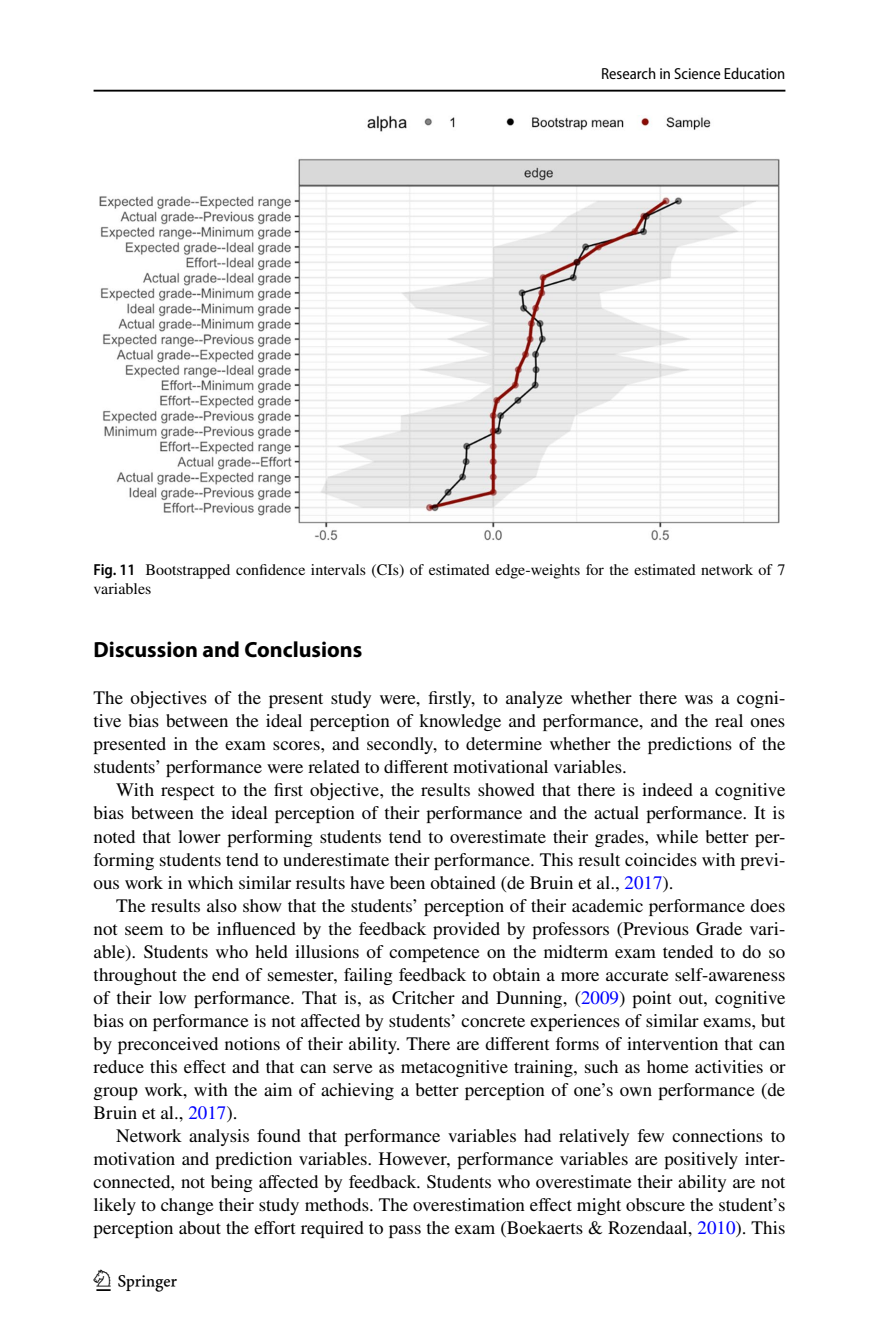
<style>
.page{position:relative;width:879px;height:1333px;background:#fff}
.page>*{position:absolute;margin:0;border:0;box-sizing:border-box;transform-origin:0 0}
.t1{font:30px "Springnew Regular 4";color:#000}
.t2{font:700 22px "Myriad Pro";color:#000}
.t3{font:19px/23px "STIX";color:#000;text-align:justify}
.t4{font:16px/18.4px "STIX";color:#000}
.t5{font:semi-condensed 16px "Myriad Pro";color:#000}
.s1{font-family:"Myriad Pro";font-weight:600;font-stretch:semi-condensed}
.s2{color:#00f}
</style>
<div class="page">
<hr style="left:94px;top:90px;width:691px;height:2px;background:#000">
<img style="left:99px;top:116px;width:681px;height:424px">
<p class="t5" style="left:601px;top:65px;width:186px">Research in Science Education</p>
<p class="t4" style="left:94px;top:561px;width:693px"><span class="s1">Fig. 11</span> Bootstrapped confidence intervals (CIs) of estimated edge-weights for the estimated network of 7 variables</p>
<p class="t2" style="left:94px;top:635px;width:270px">Discussion and Conclusions</p>
<p class="t3" style="left:94px;top:687px;width:693px">The objectives of the present study were, firstly, to analyze whether there was a cogni&shy;tive bias between the ideal perception of knowledge and performance, and the real ones presented in the exam scores, and secondly, to determine whether the predictions of the students’ performance were related to different motivational variables.</p>
<p class="t3" style="left:94px;top:779px;width:693px;text-indent:23px">With respect to the first objective, the results showed that there is indeed a cognitive bias between the ideal perception of their performance and the actual performance. It is noted that lower performing students tend to overestimate their grades, while better per&shy;forming students tend to underestimate their performance. This result coincides with previ&shy;ous work in which similar results have been obtained (de Bruin et al., <span class="s2">2017</span>).</p>
<p class="t3" style="left:94px;top:894px;width:693px;text-indent:23px">The results also show that the students’ perception of their academic performance does not seem to be influenced by the feedback provided by professors (Previous Grade vari&shy;able). Students who held illusions of competence on the midterm exam tended to do so throughout the end of semester, failing feedback to obtain a more accurate self-awareness of their low performance. That is, as Critcher and Dunning, (<span class="s2">2009</span>) point out, cognitive bias on performance is not affected by students’ concrete experiences of similar exams, but by preconceived notions of their ability. There are different forms of intervention that can reduce this effect and that can serve as metacognitive training, such as home activities or group work, with the aim of achieving a better perception of one’s own performance (de Bruin et al., <span class="s2">2017</span>).</p>
<p class="t3" style="left:94px;top:1125px;width:693px;text-indent:23px">Network analysis found that performance variables had relatively few connections to motivation and prediction variables. However, performance variables are positively inter&shy;connected, not being affected by feedback. Students who overestimate their ability are not likely to change their study methods. The overestimation effect might obscure the student’s perception about the effort required to pass the exam (Boekaerts &amp; Rozendaal, <span class="s2">2010</span>). This</p>
<h1 class="t1" style="left:96px;top:1269px;width:83px">1 3</h1>
</div>
